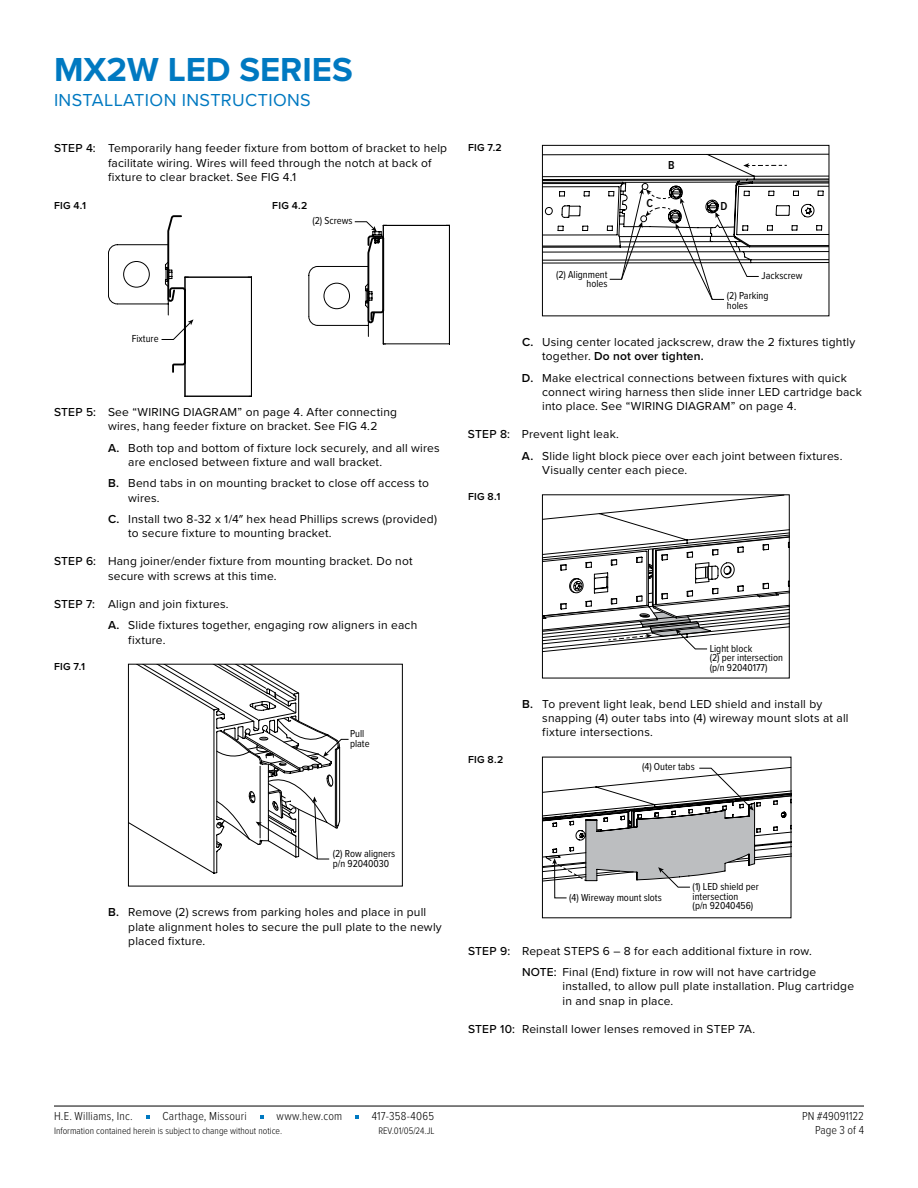
<style>
.page{position:relative;width:918px;height:1188px;background:#fff}
.page>*{position:absolute;margin:0;border:0;box-sizing:border-box;transform-origin:0 0}
.t1{font:700 34.5px "Proxima Nova";color:#0079c1}
.t2{font:18px "Proxima Nova";letter-spacing:.02em;color:#0079c1}
.t3{font:12px/14.4px "Proxima Nova";letter-spacing:.015em;color:#000}
.t4{font:300 12px "Proxima Nova Cond";letter-spacing:.015em;color:#000}
.t5{font:600 12px "Proxima Nova Cond";color:#000}
.t6{font:10.5px/9.8px "Proxima Nova Cond";color:#000}
.t7{font:600 10.5px "Proxima Nova";letter-spacing:.025em;color:#000}
.t8{font:10.5px/10.5px "Proxima Nova Cond";color:#010101}
.t9{font:300 9.75px "Proxima Nova Cond";color:#000}
.s1{font-weight:500}
.s2{font-weight:600}
</style>
<div class="page">
<hr style="left:54px;top:1106px;width:810px;height:1px;background:#000">
<svg style="left:355px;top:1116px;width:4px;height:3px"></svg>
<hr style="left:185px;top:396px;width:66px;height:1px;background:#000">
<hr style="left:185px;top:277px;width:67px;height:1px;background:#000">
<hr style="left:185px;top:277px;width:1px;height:119px;background:#000">
<hr style="left:184px;top:277px;width:1px;height:119px;background:#000">
<hr style="left:251px;top:277px;width:1px;height:119px;background:#000">
<svg style="left:108px;top:216px;width:85px;height:158px"></svg>
<hr style="left:383px;top:343px;width:66px;height:1px;background:#000">
<hr style="left:449px;top:225px;width:1px;height:119px;background:#000">
<hr style="left:383px;top:225px;width:67px;height:1px;background:#000">
<hr style="left:383px;top:225px;width:1px;height:119px;background:#000">
<svg style="left:308px;top:221px;width:79px;height:115px"></svg>
<svg style="left:130px;top:666px;width:219px;height:208px"></svg>
<div style="left:128px;top:664px;width:275px;height:222px;border:1px solid #000"></div>
<svg style="left:544px;top:154px;width:283px;height:146px"></svg>
<div style="left:542px;top:145px;width:287px;height:171px;border:1px solid #000"></div>
<svg style="left:544px;top:497px;width:243px;height:155px"></svg>
<svg style="left:544px;top:767px;width:245px;height:132px"></svg>
<h1 class="t1" style="left:54px;top:44px;width:300px">MX2W LED SERIES</h1>
<h2 class="t2" style="left:54px;top:86px;width:258px">INSTALLATION INSTRUCTIONS</h2>
<p class="t3" style="left:108px;top:140px;width:341px;text-indent:-54px"><span class="s1">STEP 4:</span> Temporarily hang feeder fixture from bottom of bracket to help facilitate wiring. Wires will feed through the notch at back of fixture to clear bracket. See FIG 4.1</p>
<p class="t7" style="left:54px;top:197px;width:34px">FIG 4.1</p>
<p class="t7" style="left:272px;top:197px;width:37px">FIG 4.2</p>
<p class="t6" style="left:132px;top:333px;width:28px">Fixture</p>
<p class="t6" style="left:312px;top:215px;width:42px">(2) Screws</p>
<p class="t3" style="left:108px;top:404px;width:291px;text-indent:-54px"><span class="s1">STEP 5:</span> See “WIRING DIAGRAM” on page 4. After connecting wires, hang feeder fixture on bracket. See FIG 4.2</p>
<p class="t3" style="left:128px;top:440px;width:313px;text-indent:-20px"><span class="s2">A.</span> Both top and bottom of fixture lock securely, and all wires are enclosed between fixture and wall bracket.</p>
<p class="t3" style="left:128px;top:476px;width:302px;text-indent:-20px"><span class="s2">B.</span> Bend tabs in on mounting bracket to close off access to wires.</p>
<p class="t3" style="left:128px;top:511px;width:310px;text-indent:-20px"><span class="s2">C.</span> Install two 8-32 x 1/4″ hex head Phillips screws (provided) to secure fixture to mounting bracket.</p>
<p class="t3" style="left:108px;top:554px;width:306px;text-indent:-54px"><span class="s1">STEP 6:</span> Hang joiner/ender fixture from mounting bracket. Do not secure with screws at this time.</p>
<p class="t3" style="left:108px;top:593px;width:311px;line-height:21.1px;text-indent:-54px"><span class="s1">STEP 7:</span> Align and join fixtures.<br><span class="s2">A.</span> Slide fixtures together, engaging row aligners in each</p>
<p class="t3" style="left:128px;top:632px;width:39px">fixture.</p>
<p class="t7" style="left:54px;top:658px;width:32px">FIG 7.1</p>
<p class="t8" style="left:350px;top:727px;width:21px">Pull plate</p>
<p class="t7" style="left:468px;top:140px;width:35px">FIG 7.2</p>
<p class="t5" style="left:647px;top:194px;width:8px">C</p>
<p class="t5" style="left:668px;top:156px;width:8px">B</p>
<p class="t5" style="left:720px;top:197px;width:8px">D</p>
<p class="t6" style="left:556px;top:269px;width:53px;text-align:right">(2) Alignment holes</p>
<p class="t6" style="left:762px;top:270px;width:42px">Jackscrew</p>
<p class="t6" style="left:727px;top:291px;width:43px">(2) Parking holes</p>
<p class="t3" style="left:542px;top:334px;width:315px;text-indent:-20px"><span class="s2">C.</span> Using center located jackscrew, draw the 2 fixtures tightly together. <span class="s2">Do not over tighten.</span></p>
<p class="t3" style="left:542px;top:370px;width:321px;text-indent:-20px"><span class="s2">D.</span> Make electrical connections between fixtures with quick connect wiring harness then slide inner LED cartridge back into place. See “WIRING DIAGRAM” on page 4.</p>
<p class="t3" style="left:522px;top:423px;width:322px;line-height:21.1px;text-indent:-54px"><span class="s1">STEP 8:</span> Prevent light leak.<br><span class="s2">A.</span> Slide light block piece over each joint between fixtures.</p>
<p class="t3" style="left:542px;top:462px;width:147px">Visually center each piece.</p>
<p class="t7" style="left:468px;top:489px;width:34px">FIG 8.1</p>
<p class="t7" style="left:468px;top:751px;width:37px">FIG 8.2</p>
<p class="t6" style="left:710px;top:643px;width:75px">Light block<br>(2) per intersection (p/n 92040177)</p>
<p class="t3" style="left:542px;top:696px;width:308px;text-indent:-20px"><span class="s2">B.</span> To prevent light leak, bend LED shield and install by snapping (4) outer tabs into (4) wireway mount slots at all fixture intersections.</p>
<p class="t6" style="left:642px;top:762px;width:54px">(4) Outer tabs</p>
<p class="t8" style="left:333px;top:848px;width:64px">(2) Row aligners p/n 92040030</p>
<p class="t3" style="left:128px;top:904px;width:315px;text-indent:-20px"><span class="s2">B.</span> Remove (2) screws from parking holes and place in pull plate alignment holes to secure the pull plate to the newly placed fixture.</p>
<p class="t6" style="left:569px;top:892px;width:94px">(4) Wireway mount slots</p>
<p class="t6" style="left:693px;top:881px;width:68px">(1) LED shield per intersection<br>(p/n 92040456)</p>
<p class="t3" style="left:522px;top:940px;width:296px;line-height:21.1px;text-indent:-54px"><span class="s1">STEP 9:</span> Repeat STEPS 6 – 8 for each additional fixture in row.<br><span class="s1">NOTE:</span> Final (End) fixture in row will not have cartridge</p>
<p class="t3" style="left:563px;top:979px;width:293px">installed, to allow pull plate installation. Plug cartridge in and snap in place.</p>
<p class="t3" style="left:468px;top:1021px;width:289px"><span class="s1">STEP 10:</span> Reinstall lower lenses removed in STEP 7A.</p>
<p class="t4" style="left:54px;top:1108px;width:80px">H.E. Williams, Inc.</p>
<p class="t4" style="left:162px;top:1108px;width:86px">Carthage, Missouri</p>
<p class="t4" style="left:276px;top:1108px;width:67px">www.hew.com</p>
<p class="t4" style="left:372px;top:1108px;width:64px">417-358-4065</p>
<p class="t9" style="left:54px;top:1123px;width:230px">Information contained herein is subject to change without notice.</p>
<p class="t4" style="left:802px;top:1108px;width:63px">PN #49091122</p>
<p class="t9" style="left:378px;top:1123px;width:58px">REV.01/05/24.JL</p>
<p class="t4" style="left:815px;top:1121px;width:50px">Page 3 of 4</p>
</div>
